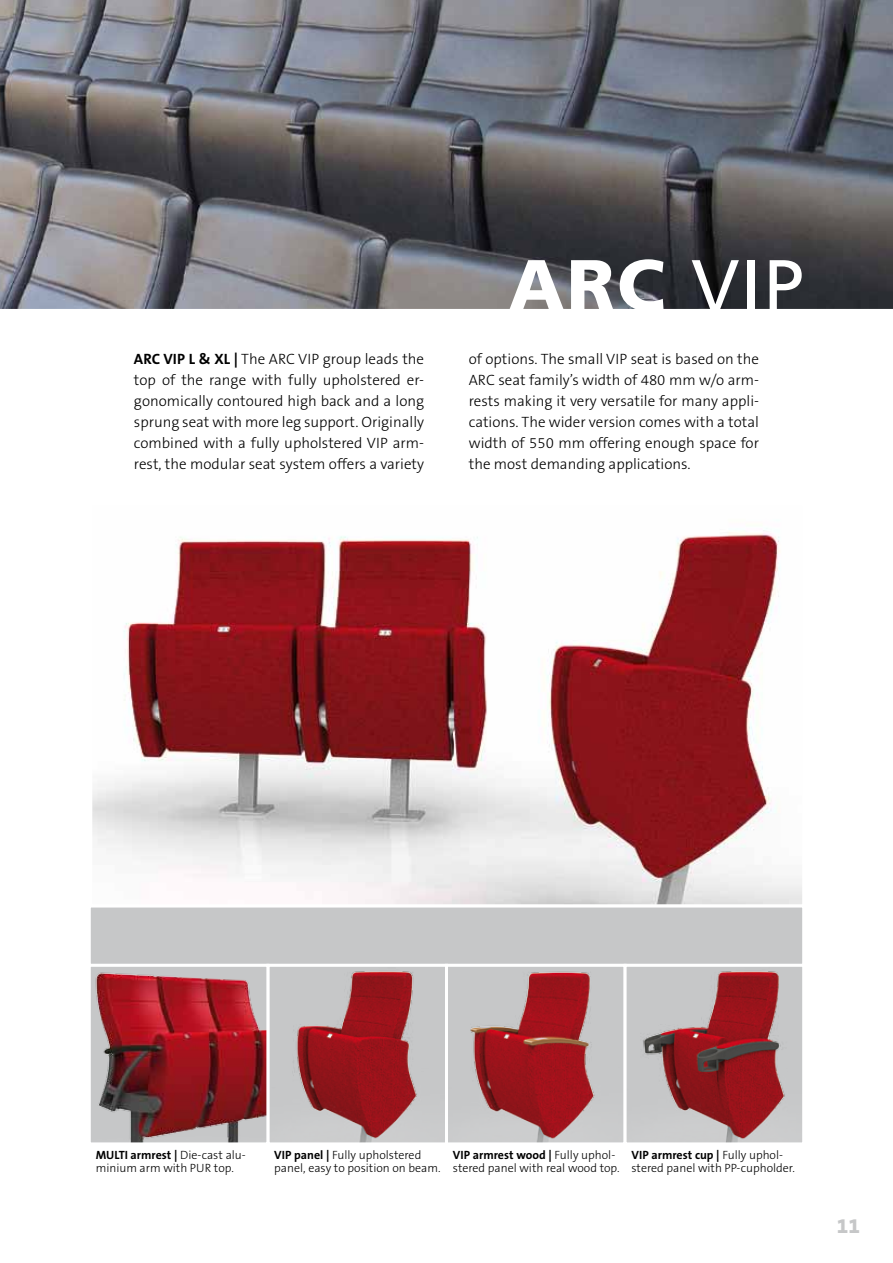
<style>
.page{position:relative;width:893px;height:1263px;background:#fff}
.page>*{position:absolute;margin:0;border:0;box-sizing:border-box;transform-origin:0 0}
.t1{font:900 72px "Frutiger";color:#fff}
.t2{font:800 21px "The Sans B8";color:#c6c7c8}
.t3{font:300 15px/21px "The Sans B3";color:#000;text-align:justify}
.t4{font:300 12px/13.5px "The Sans B3";color:#000}
.t5{font:700 12px "The Sans B7";color:#000}
.s1{font-weight:400}
.s2{font-family:"The Sans B7";font-weight:700}
.s3{font-family:"The Sans B3";font-weight:300}
</style>
<div class="page">
<svg style="left:0;top:0;width:893px;height:309px;background:#67676d"></svg>
<div style="left:88px;top:904px;width:717px;height:63px;background:#c6c7c8;border:3px solid #fff"></div>
<img style="left:449px;top:968px;width:174px;height:173px">
<div style="left:445px;top:964px;width:182px;height:181px;border:3px solid #fff"></div>
<svg style="left:628px;top:968px;width:173px;height:173px;background:#ab777a"></svg>
<div style="left:624px;top:964px;width:181px;height:181px;border:3px solid #fff"></div>
<svg style="left:270px;top:968px;width:174px;height:173px;background:#b1787c"></svg>
<div style="left:266px;top:964px;width:182px;height:181px;border:3px solid #fff"></div>
<img style="left:92px;top:968px;width:173px;height:173px">
<div style="left:88px;top:964px;width:181px;height:181px;border:3px solid #fff"></div>
<img style="left:93px;top:528px;width:708px;height:375px">
<div style="left:89px;top:502px;width:716px;height:405px;border:3px solid #fff"></div>
<h1 class="t1" style="left:508px;top:242px;width:297px">ARC <span class="s1">VIP</span></h1>
<p class="t3" style="left:134px;top:349px;width:292px"><span class="s2">ARC VIP L &amp; XL |</span> The ARC VIP group leads the top of the range with fully upholstered er&shy;gonomically contoured high back and a long sprung seat with more leg support. Originally combined with a fully upholstered VIP arm&shy;rest, the modular seat system offers a variety</p>
<p class="t3" style="left:469px;top:349px;width:292px">of options. The small VIP seat is based on the ARC seat family’s width of 480 mm w/o arm&shy;rests making it very versatile for many appli&shy;cations. The wider version comes with a total width of 550 mm offering enough space for the most demanding applications.</p>
<p class="t5" style="left:96px;top:1148px;width:152px">MULTI armrest | <span class="s3">Die-cast alu-</span></p>
<p class="t4" style="left:96px;top:1162px;width:140px">minium arm with PUR top.</p>
<p class="t4" style="left:274px;top:1148px;width:168px"><span class="s2">VIP panel |</span> Fully upholstered panel, easy to position on beam.</p>
<p class="t5" style="left:631px;top:1148px;width:153px">VIP armrest cup | <span class="s3">Fully uphol-</span></p>
<p class="t5" style="left:453px;top:1148px;width:164px">VIP armrest wood | <span class="s3">Fully uphol-</span></p>
<p class="t4" style="left:453px;top:1162px;width:168px">stered panel with real wood top.</p>
<p class="t4" style="left:631px;top:1162px;width:165px">stered panel with PP-cupholder.</p>
<h2 class="t2" style="left:837px;top:1215px;width:25px">11</h2>
</div>
